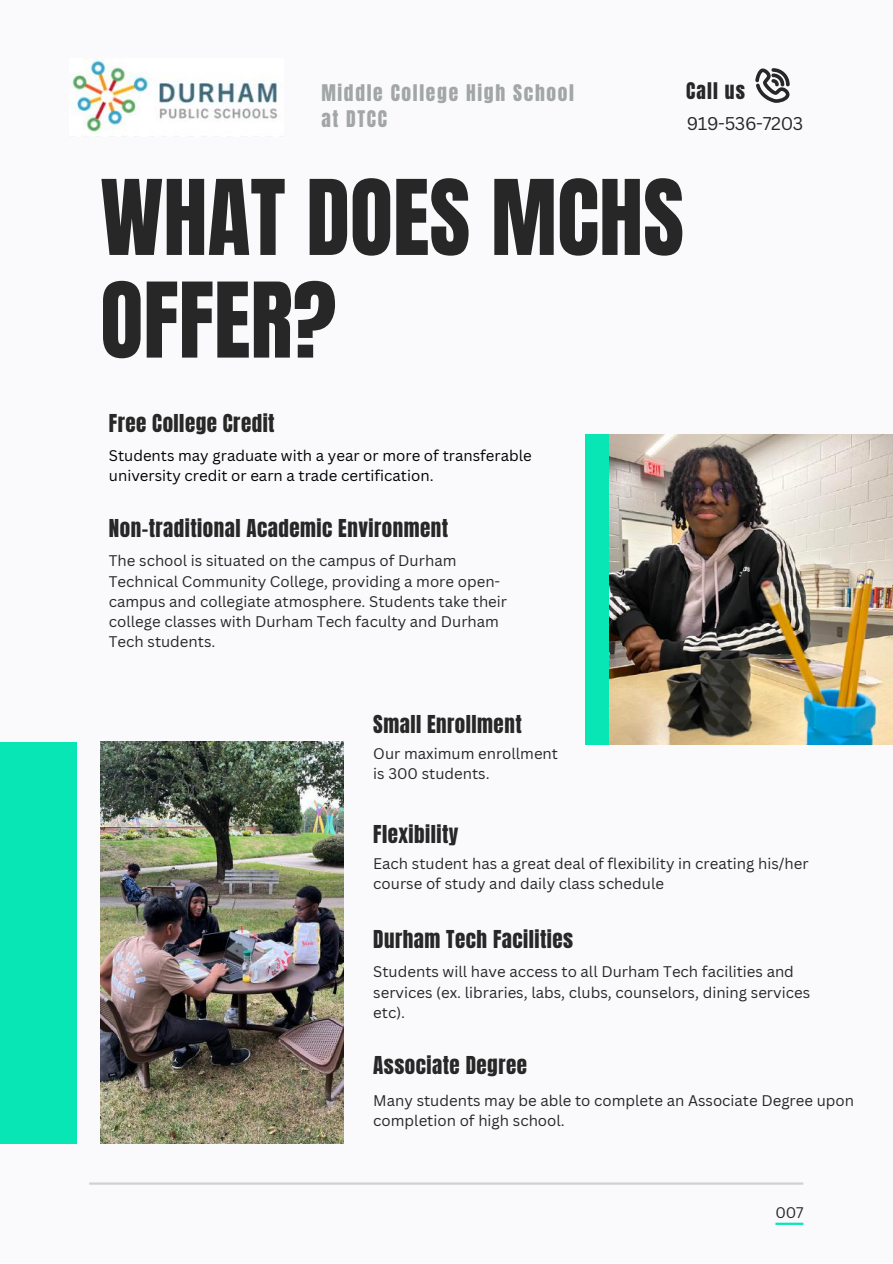
<style>
.page{position:relative;width:893px;height:1264px;background:#fff}
.page>*{position:absolute;margin:0;border:0;box-sizing:border-box;transform-origin:0 0}
.t1{font:88.5px/102.6px "Anton";color:#272727}
.t2{font:21px "Anton";letter-spacing:.025em;color:#272727}
.t3{font:19.5px "Anton";letter-spacing:.085em;color:#a2a6a6}
.t4{font:19.5px "Anton";letter-spacing:.06em;color:#272727}
.t5{font:18px "Canva Sans";letter-spacing:-.02em;color:#272727}
.t6{font:15px/20.2px "Canva Sans";color:#272727}
.t7{font:15px/20.2px "Canva Sans";color:#000}
</style>
<div class="page">
<div style="left:0;top:0;width:892px;height:1262px;background:#faf9fb"></div>
<div style="left:0;top:742px;width:77px;height:402px;background:#09e6b5"></div>
<hr style="left:775px;top:1222px;width:28px;height:2px;background:#09e6b5">
<hr style="left:89px;top:1182px;width:714px;height:2px;background:#d1d1d1">
<svg style="left:755px;top:68px;width:34px;height:35px"></svg>
<img style="left:69px;top:58px;width:209px;height:74px">
<img style="left:604px;top:434px;width:288px;height:311px">
<div style="left:584px;top:434px;width:24px;height:310px;background:#09e6b5"></div>
<img style="left:100px;top:741px;width:243px;height:402px">
<h3 class="t3" style="left:321px;top:79px;width:254px">Middle College High School</h3>
<h3 class="t3" style="left:321px;top:105px;width:67px">at DTCC</h3>
<h3 class="t4" style="left:686px;top:77px;width:60px">Call us</h3>
<p class="t5" style="left:686px;top:111px;width:118px">919-536-7203</p>
<h1 class="t1" style="left:100px;top:168px;width:585px">WHAT DOES MCHS<br>OFFER?</h1>
<h2 class="t2" style="left:109px;top:408px;width:167px">Free College Credit</h2>
<p class="t7" style="left:109px;top:445px;width:424px">Students may graduate with a year or more of transferable university credit or earn a trade certification.</p>
<h2 class="t2" style="left:109px;top:513px;width:341px">Non-traditional Academic Environment</h2>
<p class="t6" style="left:109px;top:550px;width:400px">The school is situated on the campus of Durham Technical Community College, providing a more open&shy;campus and collegiate atmosphere. Students take their college classes with Durham Tech faculty and Durham Tech students.</p>
<h2 class="t2" style="left:373px;top:708px;width:150px">Small Enrollment</h2>
<p class="t6" style="left:373px;top:743px;width:186px">Our maximum enrollment is 300 students.</p>
<h2 class="t2" style="left:373px;top:819px;width:87px">Flexibility</h2>
<p class="t6" style="left:373px;top:853px;width:437px">Each student has a great deal of flexibility in creating his/her course of study and daily class schedule</p>
<h2 class="t2" style="left:373px;top:924px;width:201px">Durham Tech Facilities</h2>
<p class="t6" style="left:373px;top:961px;width:438px">Students will have access to all Durham Tech facilities and services (ex. libraries, labs, clubs, counselors, dining services etc).</p>
<h2 class="t2" style="left:373px;top:1050px;width:155px">Associate Degree</h2>
<p class="t6" style="left:373px;top:1089px;width:482px">Many students may be able to complete an Associate Degree upon completion of high school.</p>
<p class="t6" style="left:775px;top:1201px;width:29px">007</p>
</div>
